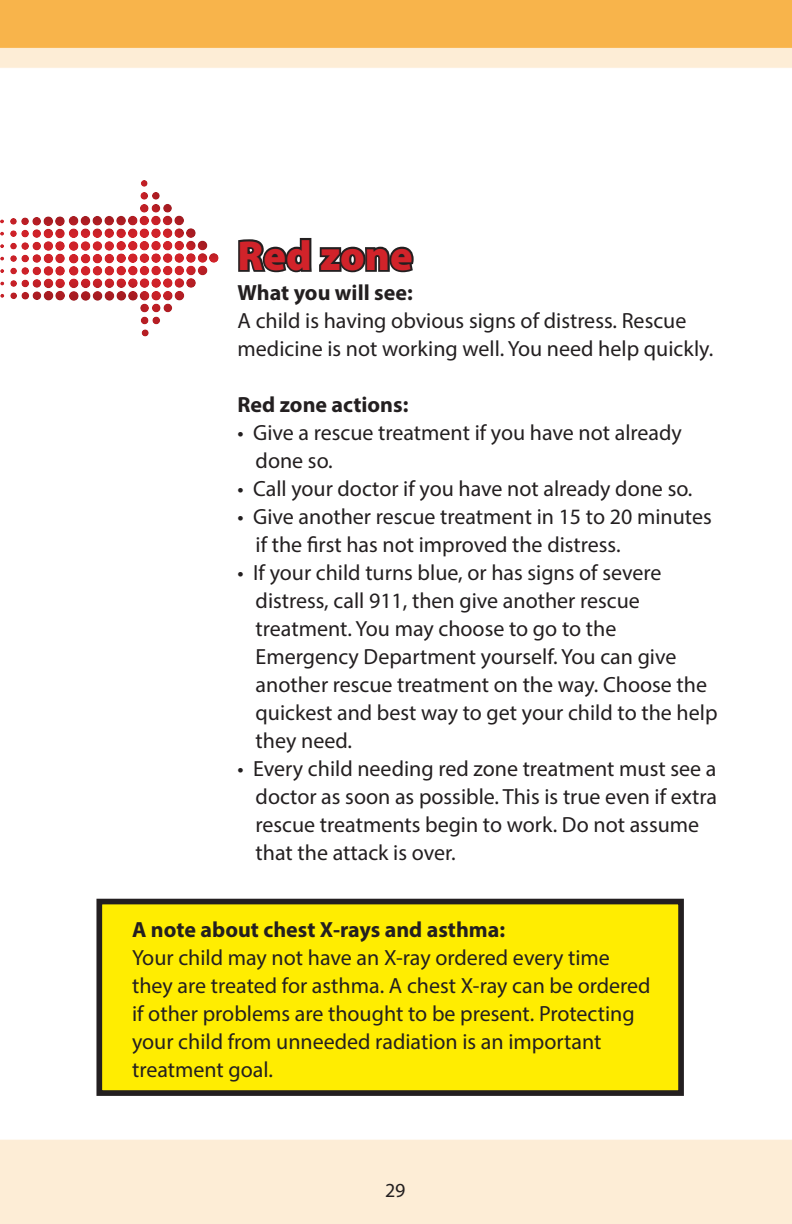
<style>
.page{position:relative;width:792px;height:1224px;background:#fff}
.page>*{position:absolute;margin:0;border:0;box-sizing:border-box;transform-origin:0 0}
.t1{font:900 42px "Myriad Pro";color:#d1232a}
.t2{font:22px/28px "Myriad Pro";color:#231f20}
.t3{font:700 22px "Myriad Pro";color:#231f20}
.t4{font:20px "Myriad Pro";color:#231f20}
</style>
<div class="page">
<img style="left:0;top:0;width:792px;height:1224px">
<svg style="left:0;top:124px;width:228px;height:270px"></svg>
<svg style="left:236px;top:191px;width:180px;height:83px"></svg>
<div style="left:99px;top:902px;width:582px;height:191px;background:#ffed01"></div>
<div style="left:96px;top:899px;width:588px;height:197px;border:6px solid #231f20"></div>
<p class="t1" style="left:238px;top:232px;width:177px">Red zone</p>
<p class="t3" style="left:238px;top:278px;width:177px">What you will see:</p>
<p class="t2" style="left:238px;top:306px;width:477px">A child is having obvious signs of distress. Rescue medicine is not working well. You need help quickly.</p>
<p class="t3" style="left:238px;top:390px;width:172px">Red zone actions:</p>
<p class="t2" style="left:256px;top:418px;width:428px;text-indent:-18px">• Give a rescue treatment if you have not already done so.</p>
<p class="t2" style="left:238px;top:474px;width:456px">• Call your doctor if you have not already done so.</p>
<p class="t2" style="left:256px;top:502px;width:458px;text-indent:-18px">• Give another rescue treatment in 15 to 20 minutes if the first has not improved the distress.</p>
<p class="t2" style="left:256px;top:558px;width:463px;text-indent:-18px">• If your child turns blue, or has signs of severe distress, call 911, then give another rescue treatment. You may choose to go to the Emergency Department yourself. You can give another rescue treatment on the way. Choose the quickest and best way to get your child to the help they need.</p>
<p class="t2" style="left:256px;top:754px;width:463px;text-indent:-18px">• Every child needing red zone treatment must see a doctor as soon as possible. This is true even if extra rescue treatments begin to work. Do not assume that the attack is over.</p>
<p class="t3" style="left:132px;top:915px;width:375px">A note about chest X-rays and asthma:</p>
<p class="t2" style="left:132px;top:943px;width:520px">Your child may not have an X-ray ordered every time they are treated for asthma. A chest X-ray can be ordered if other problems are thought to be present. Protecting your child from unneeded radiation is an important treatment goal.</p>
<p class="t4" style="left:385px;top:1178px;width:22px">29</p>
</div>
